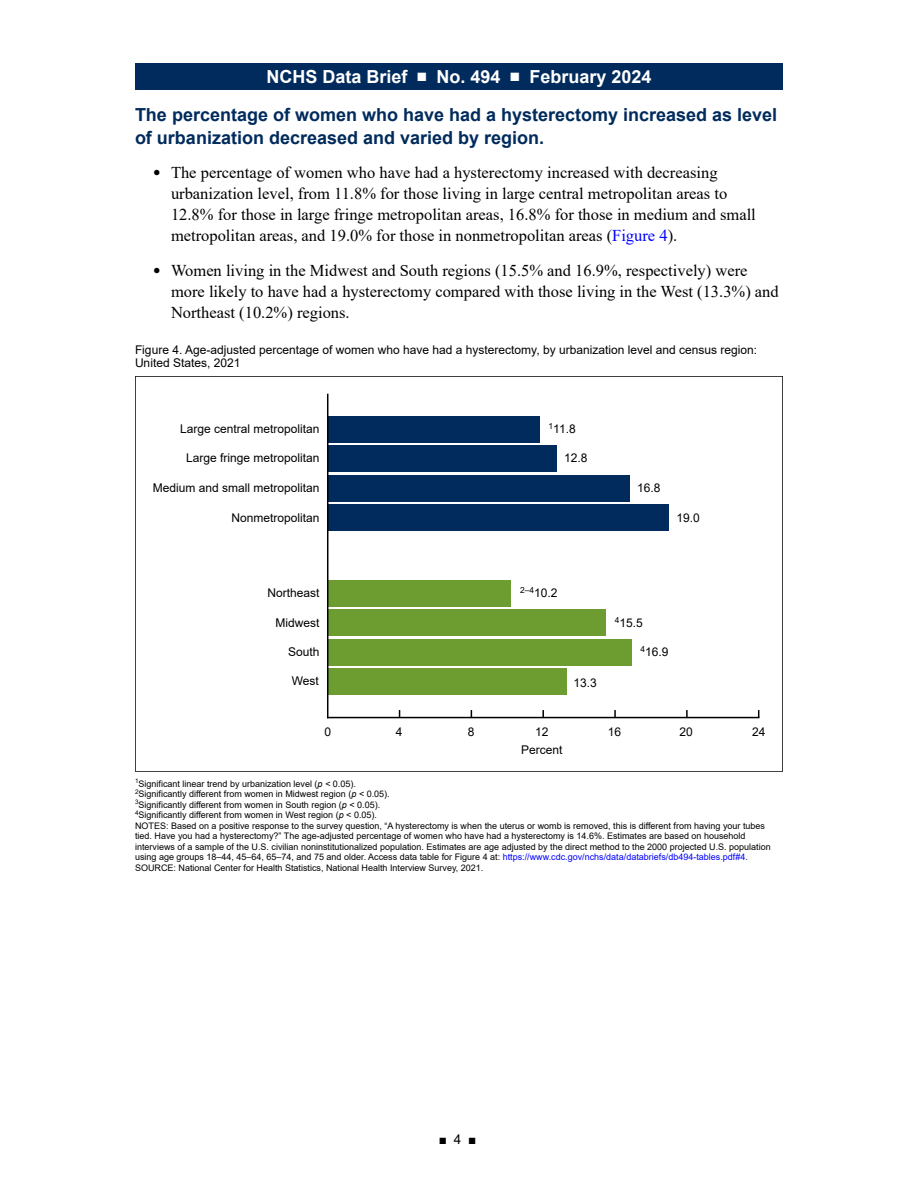
<style>
.page{position:relative;width:918px;height:1188px;background:#fff}
.page>*{position:absolute;margin:0;border:0;box-sizing:border-box;transform-origin:0 0}
.t1{font:700 18px/22.5px "Arial";color:#002b5c}
.t2{font:700 18px "Arial";color:#fff}
.t3{font:16.5px/21px "Times New Roman";color:#000}
.t4{font:13.5px "Arial";color:#000}
.t5{font:12px/13.5px "Arial";color:#000}
.t6{font:9px/10.5px "Arial";color:#000}
.s1{font-size:12.3px}
.s2{color:#00f}
.s3{font-style:italic}
</style>
<div class="page">
<div style="left:135px;top:63px;width:648px;height:27px;background:#002b5c"></div>
<svg style="left:135px;top:376px;width:648px;height:396px"></svg>
<div style="left:328px;top:416px;width:212px;height:26px;background:#002b5c"></div>
<div style="left:328px;top:445px;width:229px;height:27px;background:#002b5c"></div>
<div style="left:328px;top:475px;width:302px;height:26px;background:#002b5c"></div>
<div style="left:328px;top:504px;width:341px;height:27px;background:#002b5c"></div>
<div style="left:328px;top:580px;width:183px;height:26px;background:#6d9d31"></div>
<div style="left:328px;top:609px;width:278px;height:27px;background:#6d9d31"></div>
<div style="left:328px;top:639px;width:304px;height:26px;background:#6d9d31"></div>
<div style="left:328px;top:668px;width:238px;height:27px;background:#6d9d31"></div>
<hr style="left:327px;top:394px;width:1px;height:324px;background:#000">
<h1 class="t2" style="left:267px;top:64px;width:386px">NCHS Data Brief ■ No. 494 ■ February 2024</h1>
<h2 class="t1" style="left:135px;top:104px;width:644px">The percentage of women who have had a hysterectomy increased as level of urbanization decreased and varied by region.</h2>
<p class="t3" style="left:171px;top:162px;width:586px;text-indent:-18px"><span class="s1">●</span> The percentage of women who have had a hysterectomy increased with decreasing urbanization level, from 11.8% for those living in large central metropolitan areas to 12.8% for those in large fringe metropolitan areas, 16.8% for those in medium and small metropolitan areas, and 19.0% for those in nonmetropolitan areas (<span class="s2">Figure 4</span>).</p>
<p class="t3" style="left:171px;top:259px;width:609px;text-indent:-18px"><span class="s1">●</span> Women living in the Midwest and South regions (15.5% and 16.9%, respectively) were more likely to have had a hysterectomy compared with those living in the West (13.3%) and<br>Northeast (10.2%) regions.</p>
<p class="t5" style="left:135px;top:343px;width:624px">Figure 4. Age-adjusted percentage of women who have had a hysterectomy, by urbanization level and census region:<br>United States, 2021</p>
<p class="t5" style="left:180px;top:422px;width:141px">Large central metropolitan</p>
<p class="t5" style="left:186px;top:451px;width:135px">Large fringe metropolitan</p>
<p class="t5" style="left:153px;top:481px;width:168px">Medium and small metropolitan</p>
<p class="t5" style="left:231px;top:511px;width:90px">Nonmetropolitan</p>
<p class="t5" style="left:268px;top:586px;width:54px">Northeast</p>
<p class="t5" style="left:276px;top:616px;width:46px">Midwest</p>
<p class="t5" style="left:288px;top:645px;width:33px">South</p>
<p class="t5" style="left:292px;top:674px;width:29px">West</p>
<p class="t5" style="left:549px;top:422px;width:29px"><sup>1</sup>11.8</p>
<p class="t5" style="left:564px;top:451px;width:25px">12.8</p>
<p class="t5" style="left:637px;top:481px;width:25px">16.8</p>
<p class="t5" style="left:676px;top:511px;width:25px">19.0</p>
<p class="t5" style="left:520px;top:586px;width:39px"><sup>2–4</sup>10.2</p>
<p class="t5" style="left:574px;top:675px;width:25px">13.3</p>
<p class="t5" style="left:615px;top:616px;width:30px"><sup>4</sup>15.5</p>
<p class="t5" style="left:640px;top:645px;width:30px"><sup>4</sup>16.9</p>
<p class="t5" style="left:324px;top:725px;width:8px">0</p>
<p class="t5" style="left:396px;top:725px;width:8px">4</p>
<p class="t5" style="left:468px;top:725px;width:8px">8</p>
<p class="t5" style="left:535px;top:725px;width:15px">12</p>
<p class="t5" style="left:608px;top:725px;width:15px">16</p>
<p class="t5" style="left:680px;top:725px;width:15px">20</p>
<p class="t5" style="left:752px;top:725px;width:15px">24</p>
<p class="t5" style="left:521px;top:743px;width:43px">Percent</p>
<p class="t6" style="left:135px;top:778px;width:637px"><sup>1</sup>Significant linear trend by urbanization level (<span class="s3">p &lt;</span> 0.05).<br><sup>2</sup>Significantly different from women in Midwest region (<span class="s3">p &lt;</span> 0.05).<br><sup>3</sup>Significantly different from women in South region (<span class="s3">p</span> &lt; 0.05).<br><sup>4</sup>Significantly different from women in West region (<span class="s3">p</span> &lt; 0.05).<br>NOTES: Based on a positive response to the survey question, “A hysterectomy is when the uterus or womb is removed, this is different from having your tubes tied. Have you had a hysterectomy?” The age-adjusted percentage of women who have had a hysterectomy is 14.6%. Estimates are based on household interviews of a sample of the U.S. civilian noninstitutionalized population. Estimates are age adjusted by the direct method to the 2000 projected U.S. population using age groups 18–44, 45–64, 65–74, and 75 and older. Access data table for Figure 4 at: <span class="s2">https://www.cdc.gov/nchs/data/databriefs/db494-tables.pdf#4</span>.<br>SOURCE: National Center for Health Statistics, National Health Interview Survey, 2021.</p>
<h3 class="t4" style="left:439px;top:1130px;width:39px">■ 4 ■</h3>
</div>
